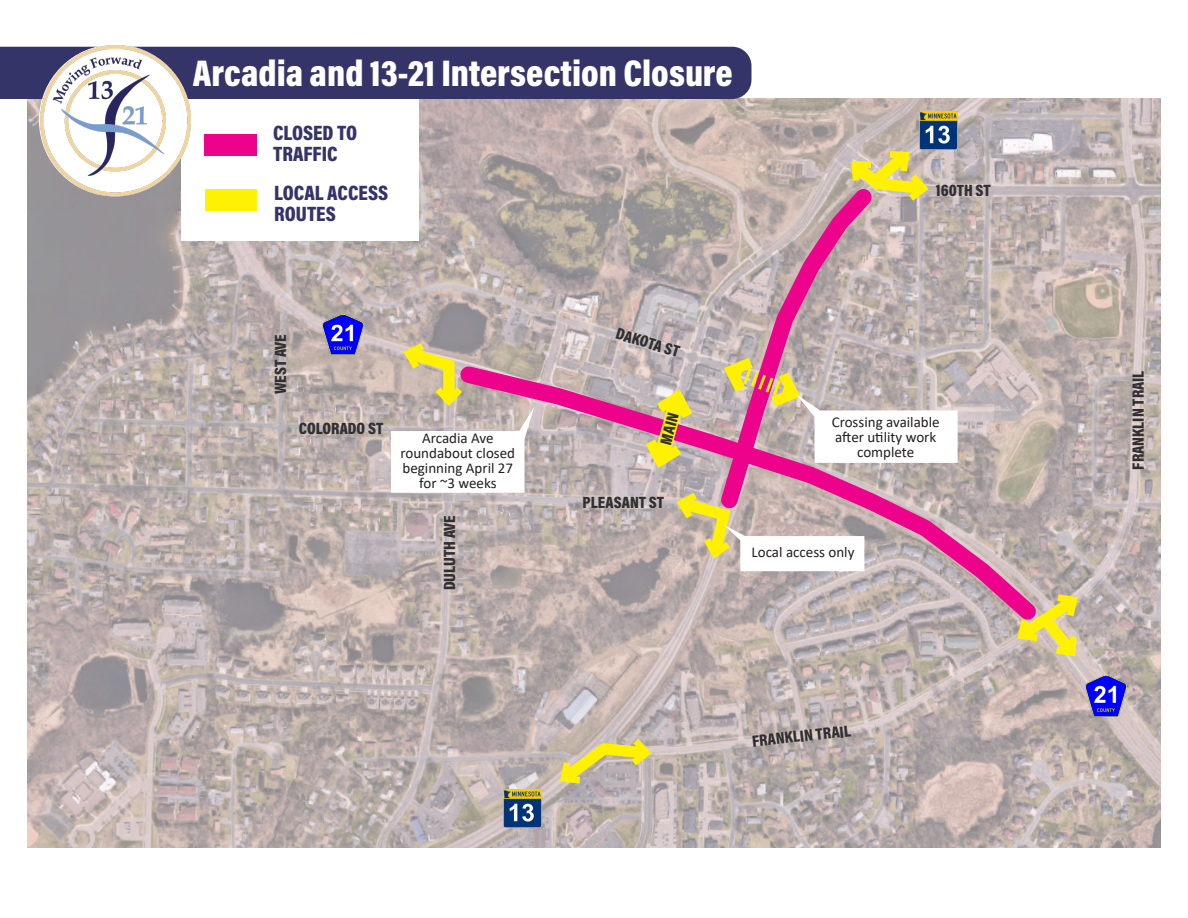
<style>
.page{position:relative;width:1188px;height:918px;background:#fff}
.page>*{position:absolute;margin:0;border:0;box-sizing:border-box;transform-origin:0 0}
.t1{font:900 37.5px "Acumin Pro Cond";color:#fff}
.t2{font:900 21px/21px "Acumin Pro Cond";color:#353469}
.t3{font:900 16.5px "Acumin Pro Cond";color:#312f30}
.t4{font:15px/15px "Calibri";color:#231f20;text-align:center}
</style>
<div class="page">
<img style="left:27px;top:99px;width:1134px;height:748px">
<div style="left:182px;top:62px;width:237px;height:179px;background:#fff"></div>
<div style="left:204px;top:134px;width:53px;height:22px;background:#ed028c"></div>
<div style="left:206px;top:189px;width:51px;height:22px;background:#fff101"></div>
<div style="left:0;top:47px;width:751px;height:52px;background:#353469"></div>
<img style="left:39px;top:45px;width:152px;height:151px">
<img style="left:1086px;top:675px;width:40px;height:41px">
<img style="left:323px;top:314px;width:40px;height:41px">
<img style="left:503px;top:789px;width:38px;height:39px">
<img style="left:919px;top:112px;width:39px;height:38px">
<svg style="left:709px;top:174px;width:178px;height:181px;background:#c4a2ac"></svg>
<svg style="left:449px;top:355px;width:602px;height:280px;background:#c0a6ad"></svg>
<svg style="left:636px;top:379px;width:66px;height:100px;background:#d3aa88"></svg>
<svg style="left:548px;top:731px;width:111px;height:63px;background:#cabe92"></svg>
<svg style="left:839px;top:139px;width:97px;height:68px;background:#cfb984"></svg>
<svg style="left:1006px;top:584px;width:83px;height:84px;background:#d3b389"></svg>
<svg style="left:667px;top:487px;width:197px;height:84px"></svg>
<svg style="left:717px;top:349px;width:241px;height:114px"></svg>
<svg style="left:391px;top:337px;width:144px;height:156px"></svg>
<p class="t1" style="left:193px;top:49px;width:541px">Arcadia and 13-21 Intersection Closure</p>
<p class="t2" style="left:273px;top:122px;width:85px">CLOSED TO<br>TRAFFIC</p>
<p class="t2" style="left:274px;top:181px;width:116px">LOCAL ACCESS<br>ROUTES</p>
<p class="t3" style="left:936px;top:179px;width:56px">160TH ST</p>
<p class="t3" style="left:270px;top:394px;width:62px;rotate:-90deg">WEST AVE</p>
<p class="t3" style="left:299px;top:418px;width:86px">COLORADO ST</p>
<p class="t4" style="left:422px;top:431px;width:73px">Arcadia Ave</p>
<p class="t4" style="left:401px;top:446px;width:116px">roundabout closed beginning April 27 for ~3 weeks</p>
<p class="t3" style="left:439px;top:590px;width:76px;rotate:-90deg">DULUTH AVE</p>
<p class="t3" style="left:620px;top:322px;width:67px;rotate:17deg">DAKOTA ST</p>
<p class="t3" style="left:655px;top:442px;width:34px;rotate:-75deg">MAIN</p>
<p class="t3" style="left:583px;top:491px;width:83px">PLEASANT ST</p>
<p class="t4" style="left:832px;top:414px;width:109px">Crossing available after utility work complete</p>
<p class="t4" style="left:752px;top:544px;width:104px">Local access only</p>
<p class="t3" style="left:751px;top:730px;width:101px;rotate:-6deg">FRANKLIN TRAIL</p>
<p class="t3" style="left:1127px;top:470px;width:101px;rotate:-90deg">FRANKLIN TRAIL</p>
</div>
